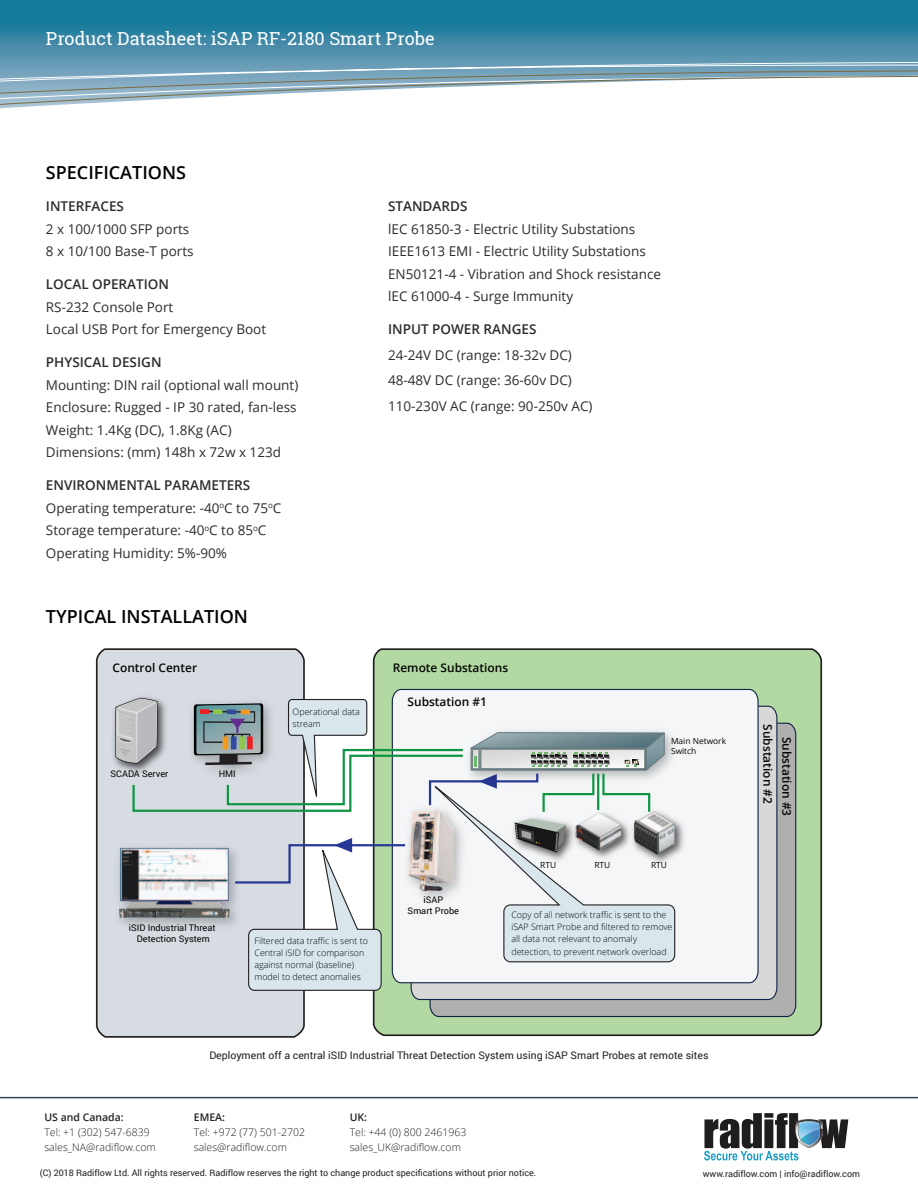
<style>
.page{position:relative;width:918px;height:1188px;background:#fff}
.page>*{position:absolute;margin:0;border:0;box-sizing:border-box;transform-origin:0 0}
.Page_Header{font:18px "Roboto Slab";color:#fff}
.t1{font:600 18px "Open Sans";color:#000}
.DS_features_bullets{font:13.5px "Open Sans";color:#2e2b2c}
.DS_features_bullets-2{font:600 13.5px "Open Sans";color:#2e2b2c}
.t2{font:600 11.85px "Open Sans";color:#040504}
.t3{font:300 10.5px "Open Sans";color:#231f20}
.DS_features_bullets-3{font:10.5px "Roboto";color:#231f20}
.t4{font:600 10.5px "Open Sans";color:#231f20}
.t5{font:9.15px/10.9px "Roboto";color:#040504;text-align:center}
.DS_features_bullets-4{font:9px "Roboto";color:#231f20}
.t6{font:300 8.85px/12.1px "Open Sans";color:#040504}
.t7{font:8.4px/10.1px "Open Sans";color:#050504}
</style>
<div class="page">
<svg style="left:0;top:0;width:918px;height:43px;background:#207d9d"></svg>
<hr style="left:0;top:43px;width:918px;height:2px;background:#468aa8">
<svg style="left:0;top:45px;width:918px;height:63px"></svg>
<hr style="left:0;top:1097px;width:918px;height:1px;background:#394851">
<svg style="left:704px;top:1113px;width:144px;height:47px"></svg>
<svg style="left:372px;top:648px;width:451px;height:389px;background:#abce9b"></svg>
<svg style="left:95px;top:648px;width:210px;height:390px;background:#cdd2d7"></svg>
<svg style="left:429px;top:722px;width:368px;height:296px;background:#a4a8a7"></svg>
<svg style="left:410px;top:705px;width:368px;height:296px;background:#c6c7c9"></svg>
<svg style="left:391px;top:688px;width:368px;height:296px"></svg>
<img style="left:676px;top:805px;width:12px;height:64px">
<img style="left:676px;top:812px;width:2px;height:45px">
<img style="left:109px;top:838px;width:6px;height:96px">
<img style="left:675px;top:722px;width:6px;height:65px">
<img style="left:109px;top:691px;width:61px;height:85px">
<img style="left:184px;top:691px;width:96px;height:7px">
<svg style="left:115px;top:698px;width:560px;height:293px"></svg>
<p class="Page_Header" style="left:46px;top:26px;width:390px">Product Datasheet: iSAP RF-2180 Smart Probe</p>
<p class="t1" style="left:46px;top:160px;width:142px">SPECIFICATIONS</p>
<p class="DS_features_bullets-2" style="left:46px;top:197px;width:80px">INTERFACES</p>
<p class="DS_features_bullets" style="left:46px;top:220px;width:145px">2 x 100/1000 SFP ports</p>
<p class="DS_features_bullets" style="left:46px;top:242px;width:149px">8 x 10/100 Base-T ports</p>
<p class="DS_features_bullets-2" style="left:46px;top:275px;width:125px">LOCAL OPERATION</p>
<p class="DS_features_bullets" style="left:46px;top:298px;width:129px">RS-232 Console Port</p>
<p class="DS_features_bullets" style="left:46px;top:320px;width:222px">Local USB Port for Emergency Boot</p>
<p class="DS_features_bullets-2" style="left:46px;top:353px;width:117px">PHYSICAL DESIGN</p>
<p class="DS_features_bullets" style="left:46px;top:376px;width:254px">Mounting: DIN rail (optional wall mount)</p>
<p class="DS_features_bullets" style="left:46px;top:398px;width:252px">Enclosure: Rugged - IP 30 rated, fan-less</p>
<p class="DS_features_bullets" style="left:46px;top:421px;width:187px">Weight: 1.4Kg (DC), 1.8Kg (AC)</p>
<p class="DS_features_bullets" style="left:46px;top:443px;width:237px">Dimensions: (mm) 148h x 72w x 123d</p>
<p class="DS_features_bullets-2" style="left:46px;top:476px;width:206px">ENVIRONMENTAL PARAMETERS</p>
<p class="DS_features_bullets" style="left:46px;top:499px;width:237px">Operating temperature: -40<sup>o</sup>C to 75<sup>o</sup>C</p>
<p class="DS_features_bullets" style="left:46px;top:521px;width:222px">Storage temperature: -40<sup>o</sup>C to 85<sup>o</sup>C</p>
<p class="DS_features_bullets" style="left:46px;top:544px;width:183px">Operating Humidity: 5%-90%</p>
<p class="t1" style="left:46px;top:604px;width:204px">TYPICAL INSTALLATION</p>
<p class="DS_features_bullets-2" style="left:388px;top:197px;width:81px">STANDARDS</p>
<p class="DS_features_bullets" style="left:388px;top:220px;width:249px">lEC 61850-3 - Electric Utility Substations</p>
<p class="DS_features_bullets" style="left:388px;top:242px;width:259px">IEEE1613 EMI - Electric Utility Substations</p>
<p class="DS_features_bullets" style="left:388px;top:265px;width:274px">EN50121-4 - Vibration and Shock resistance</p>
<p class="DS_features_bullets" style="left:388px;top:287px;width:187px">lEC 61000-4 - Surge Immunity</p>
<p class="DS_features_bullets-2" style="left:388px;top:320px;width:150px">INPUT POWER RANGES</p>
<p class="DS_features_bullets" style="left:388px;top:346px;width:185px">24-24V DC (range: 18-32v DC)</p>
<p class="DS_features_bullets" style="left:388px;top:371px;width:185px">48-48V DC (range: 36-60v DC)</p>
<p class="DS_features_bullets" style="left:388px;top:397px;width:206px">110-230V AC (range: 90-250v AC)</p>
<p class="t2" style="left:113px;top:660px;width:86px">Control Center</p>
<p class="t2" style="left:393px;top:660px;width:117px">Remote Substations</p>
<p class="t5" style="left:111px;top:768px;width:59px">SCADA Server</p>
<p class="t5" style="left:219px;top:768px;width:19px">HMI</p>
<p class="t6" style="left:293px;top:705px;width:69px">Operational data stream</p>
<p class="t5" style="left:129px;top:922px;width:88px">iSID Industrial Threat<br>Detection System</p>
<p class="t6" style="left:255px;top:934px;width:115px">Filtered data traffic is sent to<br>Central iSID for comparison against normal (baseline) model to detect anomalies</p>
<p class="t2" style="left:408px;top:694px;width:81px">Substation #1</p>
<p class="t7" style="left:671px;top:736px;width:57px">Main Network<br>Switch</p>
<p class="t5" style="left:408px;top:894px;width:53px">iSAP<br>Smart Probe</p>
<p class="t7" style="left:540px;top:859px;width:17px">RTU</p>
<p class="t7" style="left:594px;top:859px;width:17px">RTU</p>
<p class="t7" style="left:651px;top:860px;width:17px">RTU</p>
<p class="t6" style="left:511px;top:908px;width:163px">Copy of all network traffic is sent to the iSAP Smart Probe and filtered to remove all data not relevant to anomaly detection, to prevent network overload</p>
<p class="t4" style="left:44px;top:1110px;width:81px">US and Canada:</p>
<p class="t3" style="left:44px;top:1125px;width:107px">Tel: +1 (302) 547-6839</p>
<p class="t3" style="left:44px;top:1140px;width:113px">sales_NA@radiflow.com</p>
<p class="DS_features_bullets-3" style="left:209px;top:1048px;width:501px">Deployment off a central iSID Industrial Threat Detection System using iSAP Smart Probes at remote sites</p>
<p class="t4" style="left:194px;top:1110px;width:33px">EMEA:</p>
<p class="t3" style="left:194px;top:1125px;width:113px">Tel: +972 (77) 501-2702</p>
<p class="t3" style="left:194px;top:1140px;width:95px">sales@radiflow.com</p>
<p class="t4" style="left:350px;top:1110px;width:19px">UK:</p>
<p class="t3" style="left:350px;top:1125px;width:118px">Tel: +44 (0) 800 2461963</p>
<p class="t3" style="left:350px;top:1140px;width:113px">sales_UK@radiflow.com</p>
<p class="t2" style="left:776px;top:724px;width:81px;rotate:90deg">Substation #2</p>
<p class="t2" style="left:795px;top:737px;width:81px;rotate:90deg">Substation #3</p>
<p class="DS_features_bullets-4" style="left:40px;top:1166px;width:498px">(C) 2018 Radiflow Ltd. All rights reserved. Radiflow reserves the right to change product specifications without prior notice.</p>
<p class="DS_features_bullets-4" style="left:703px;top:1168px;width:159px">www.radiflow.com | info@radiflow.com</p>
</div>
